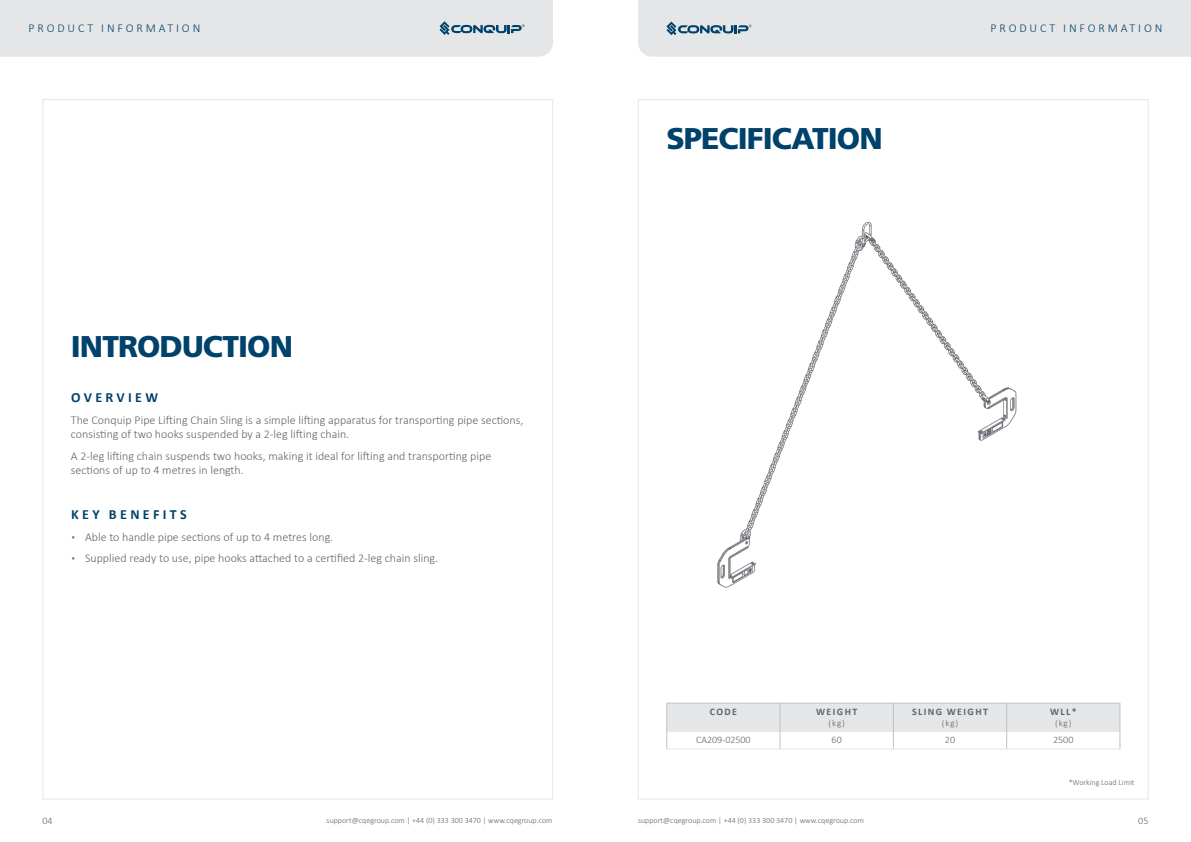
<style>
.page{position:relative;width:1191px;height:842px;background:#fff}
.page>*{position:absolute;margin:0;border:0;box-sizing:border-box;transform-origin:0 0}
.t1{font:900 30px "Frutiger LT Std";letter-spacing:-.03em;color:#00426b}
.t2{font:700 14px "Calibri";letter-spacing:.24em;color:#00426b}
.t3{font:300 12px/14.4px "Calibri";color:#636469}
.t4{font:300 12px "Calibri";letter-spacing:.24em;color:#00426b}
.t5{font:700 10px "Calibri";letter-spacing:.14em;color:#636469}
.t6{font:300 10px "Calibri";color:#636469}
.t7{font:300 9px "Calibri";color:#636469}
.t8{font:300 8px "Calibri";color:#636469}
</style>
<div class="page">
<div style="left:0;top:0;width:553px;height:57px;background:#e5e6e7"></div>
<div style="left:638px;top:0;width:553px;height:57px;background:#e5e6e7"></div>
<hr style="left:666px;top:749px;width:114px;height:1px;background:#e5e6e7">
<hr style="left:780px;top:749px;width:113px;height:1px;background:#e5e6e7">
<hr style="left:893px;top:749px;width:113px;height:1px;background:#e5e6e7">
<hr style="left:1006px;top:749px;width:114px;height:1px;background:#e5e6e7">
<svg style="left:666px;top:703px;width:454px;height:46px"></svg>
<img style="left:638px;top:186px;width:379px;height:456px">
<p class="t4" style="left:29px;top:21px;width:173px">PRODUCT INFORMATION</p>
<p class="t4" style="left:990px;top:21px;width:173px">PRODUCT INFORMATION</p>
<h1 class="t1" style="left:71px;top:329px;width:224px">INTRODUCTION</h1>
<p class="t2" style="left:71px;top:388px;width:88px">OVERVIEW</p>
<p class="t3" style="left:71px;top:412px;width:454px">The Conquip Pipe Lifting Chain Sling is a simple lifting apparatus for transporting pipe sections, consisting of two hooks suspended by a 2-leg lifting chain.</p>
<p class="t3" style="left:71px;top:448px;width:422px">A 2-leg lifting chain suspends two hooks, making it ideal for lifting and transporting pipe sections of up to 4 metres in length.</p>
<p class="t2" style="left:71px;top:505px;width:117px">KEY BENEFITS</p>
<p class="t3" style="left:71px;top:529px;width:264px">▪ Able to handle pipe sections of up to 4 metres long.</p>
<p class="t3" style="left:71px;top:551px;width:369px">▪ Supplied ready to use, pipe hooks attached to a certified 2-leg chain sling.</p>
<h1 class="t1" style="left:666px;top:120px;width:218px">SPECIFICATION</h1>
<p class="t5" style="left:709px;top:705px;width:29px">CODE</p>
<p class="t5" style="left:816px;top:705px;width:43px">WEIGHT</p>
<p class="t7" style="left:828px;top:717px;width:18px">(kg)</p>
<p class="t5" style="left:912px;top:705px;width:77px">SLING WEIGHT</p>
<p class="t7" style="left:942px;top:717px;width:18px">(kg)</p>
<p class="t5" style="left:1050px;top:705px;width:28px">WLL*</p>
<p class="t7" style="left:1055px;top:717px;width:18px">(kg)</p>
<p class="t6" style="left:696px;top:734px;width:56px">CA209-02500</p>
<p class="t6" style="left:831px;top:734px;width:12px">60</p>
<p class="t6" style="left:945px;top:734px;width:12px">20</p>
<p class="t6" style="left:1053px;top:734px;width:22px">2500</p>
<p class="t8" style="left:1068px;top:777px;width:67px">*Working Load Limit</p>
<p class="t6" style="left:43px;top:814px;width:12px">04</p>
<p class="t8" style="left:326px;top:816px;width:227px">support@cqegroup.com | +44 (0) 333 300 3470 | www.cqegroup.com</p>
<p class="t8" style="left:638px;top:816px;width:227px">support@cqegroup.com | +44 (0) 333 300 3470 | www.cqegroup.com</p>
<p class="t6" style="left:1138px;top:814px;width:12px">05</p>
</div>
